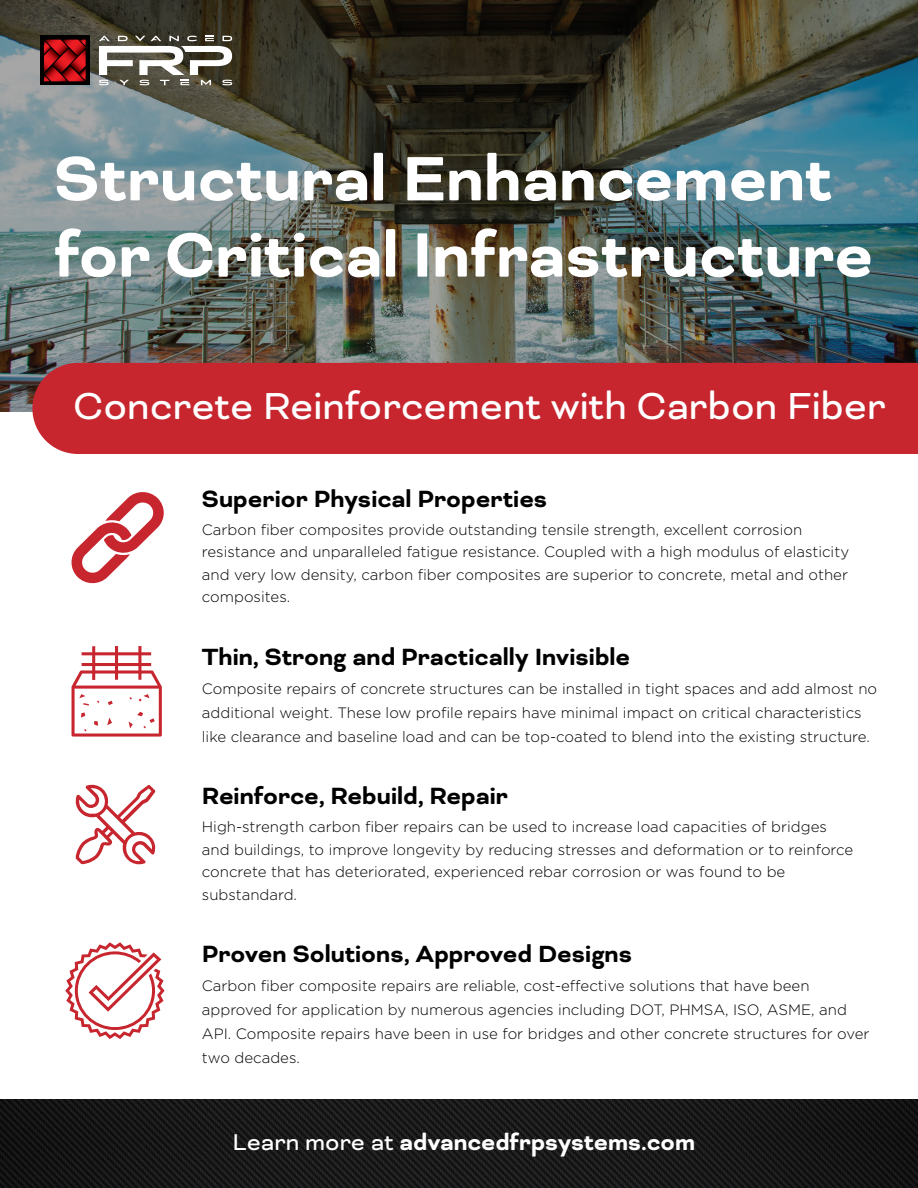
<style>
.page{position:relative;width:918px;height:1188px;background:#fff}
.page>*{position:absolute;margin:0;border:0;box-sizing:border-box;transform-origin:0 0}
.t1{font:700 72px/76.3px "Bicyclette";color:#fff}
.t2{font:43.2px "Bicyclette";color:#fff}
.t3{font:700 27px "Bicyclette";color:#000001}
.t4{font:700 26.25px "Bicyclette";color:#fff}
.t5{font:300 15px/22.5px "Gotham";color:#000001}
.s1{font-weight:400}
</style>
<div class="page">
<img style="left:0;top:1099px;width:918px;height:89px">
<img style="left:0;top:0;width:918px;height:412px">
<svg style="left:99px;top:36px;width:133px;height:49px"></svg>
<div style="left:40px;top:36px;width:50px;height:49px;background:linear-gradient(to right,#000,#000)"></div>
<svg style="left:44px;top:40px;width:42px;height:41px;background:#a40f14"></svg>
<div style="left:32px;top:363px;width:886px;height:91px;background:#c7262f"></div>
<svg style="left:75px;top:784px;width:81px;height:80px"></svg>
<svg style="left:65px;top:942px;width:100px;height:97px"></svg>
<svg style="left:72px;top:646px;width:90px;height:91px"></svg>
<svg style="left:71px;top:492px;width:93px;height:92px"></svg>
<p class="t1" style="left:54px;top:141px;width:821px">Structural Enhancement for Critical Infrastructure</p>
<p class="t2" style="left:73px;top:381px;width:815px">Concrete Reinforcement with Carbon Fiber</p>
<p class="t3" style="left:202px;top:483px;width:347px">Superior Physical Properties</p>
<p class="t5" style="left:202px;top:518px;width:649px">Carbon fiber composites provide outstanding tensile strength, excellent corrosion resistance and unparalleled fatigue resistance. Coupled with a high modulus of elasticity and very low density, carbon fiber composites are superior to concrete, metal and other composites.</p>
<p class="t3" style="left:202px;top:641px;width:430px">Thin, Strong and Practically Invisible</p>
<p class="t5" style="left:202px;top:676px;width:677px;line-height:24px">Composite repairs of concrete structures can be installed in tight spaces and add almost no additional weight. These low profile repairs have minimal impact on critical characteristics like clearance and baseline load and can be top-coated to blend into the existing structure.</p>
<p class="t3" style="left:202px;top:780px;width:308px">Reinforce, Rebuild, Repair</p>
<p class="t5" style="left:202px;top:815px;width:653px">High-strength carbon fiber repairs can be used to increase load capacities of bridges and buildings, to improve longevity by reducing stresses and deformation or to reinforce concrete that has deteriorated, experienced rebar corrosion or was found to be substandard.</p>
<p class="t3" style="left:202px;top:938px;width:432px">Proven Solutions, Approved Designs</p>
<p class="t5" style="left:202px;top:973px;width:669px;line-height:24px">Carbon fiber composite repairs are reliable, cost-effective solutions that have been approved for application by numerous agencies including DOT, PHMSA, ISO, ASME, and API. Composite repairs have been in use for bridges and other concrete structures for over two decades.</p>
<p class="t4" style="left:233px;top:1126px;width:464px"><span class="s1">Learn more at</span> advancedfrpsystems.com</p>
</div>
